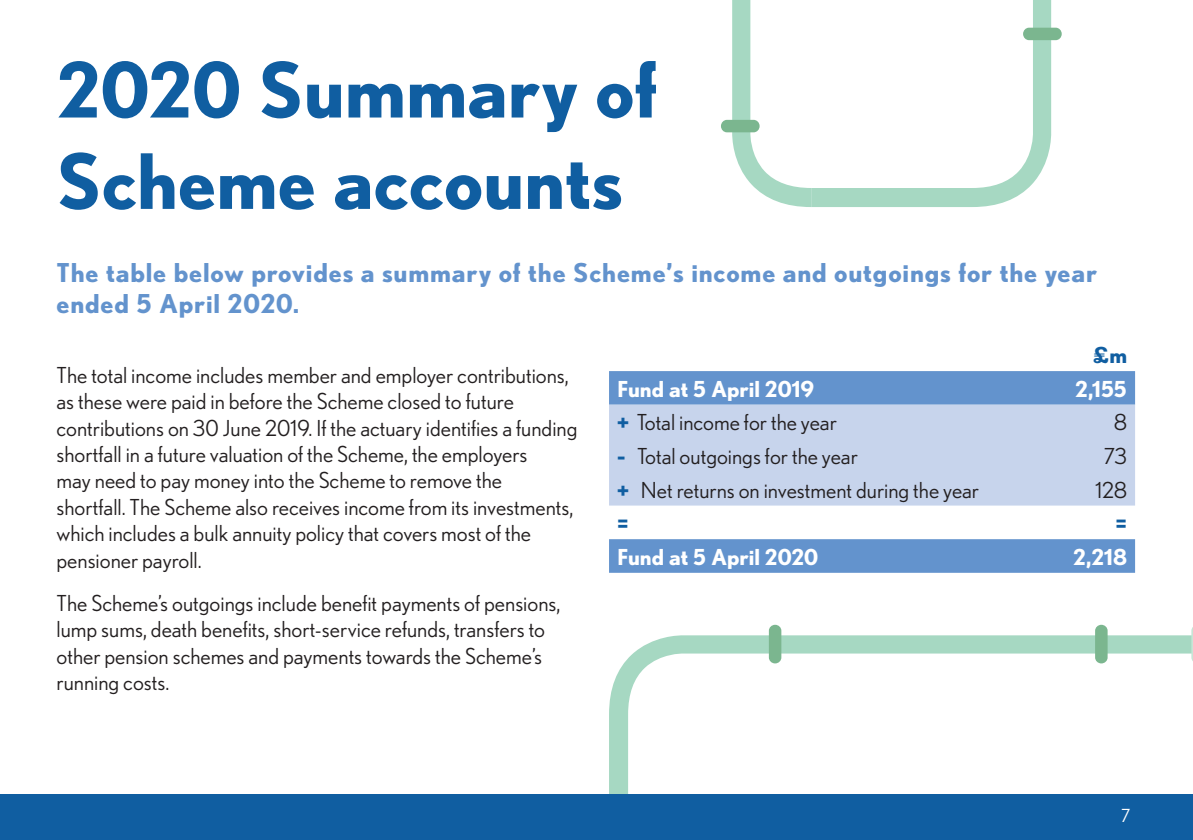
<style>
.page{position:relative;width:1193px;height:840px;background:#fff}
.page>*{position:absolute;margin:0;border:0;box-sizing:border-box;transform-origin:0 0}
.t1{font:700 76px/91.4px "Nobel";color:#105ea1}
.t2{font:700 26px/31.2px "Nobel";letter-spacing:.03em;color:#6393cd}
.t3{font:22px/26.4px "Nobel";color:#231f20}
.t4{font:700 22px "Nobel";color:#fff}
.t5{font:700 22px "Nobel";color:#105ea1}
.t6{font:18px "Nobel";color:#fff}
.s1{font-weight:700;color:#105ea1}
</style>
<div class="page">
<svg style="left:609px;top:635px;width:581px;height:159px"></svg>
<svg style="left:1190px;top:629px;width:2px;height:31px"></svg>
<div style="left:768px;top:624px;width:13px;height:39px;background:#7bb68f;border-radius:6px"></div>
<div style="left:0;top:794px;width:1192px;height:46px;background:#105ea1"></div>
<div style="left:609px;top:371px;width:525px;height:33px;background:#6393cd"></div>
<div style="left:609px;top:404px;width:525px;height:101px;background:#c7d4ec"></div>
<div style="left:609px;top:539px;width:525px;height:33px;background:#6393cd"></div>
<svg style="left:811px;top:0;width:239px;height:207px"></svg>
<div style="left:1022px;top:28px;width:39px;height:12px;background:#7bb68f;border-radius:6px"></div>
<div style="left:1094px;top:624px;width:13px;height:39px;background:#7bb68f;border-radius:6px"></div>
<svg style="left:732px;top:0;width:79px;height:207px"></svg>
<div style="left:720px;top:120px;width:39px;height:12px;background:#7bb68f;border-radius:6px"></div>
<h1 class="t1" style="left:57px;top:43px;width:602px">2020 Summary of<br>Scheme accounts</h1>
<p class="t2" style="left:56px;top:256px;width:1041px">The table below provides a summary of the Scheme’s income and outgoings for the year ended 5 April 2020.</p>
<p class="t3" style="left:56px;top:361px;width:522px">The total income includes member and employer contributions, as these were paid in before the Scheme closed to future contributions on 30 June 2019. If the actuary identifies a funding shortfall in a future valuation of the Scheme, the employers<br>may need to pay money into the Scheme to remove the<br>shortfall. The Scheme also receives income from its investments, which includes a bulk annuity policy that covers most of the pensioner payroll.</p>
<p class="t3" style="left:56px;top:589px;width:505px">The Scheme’s outgoings include benefit payments of pensions, lump sums, death benefits, short-service refunds, transfers to other pension schemes and payments towards the Scheme’s running costs.</p>
<p class="t5" style="left:1092px;top:342px;width:36px">£m</p>
<p class="t4" style="left:617px;top:375px;width:198px">Fund at 5 April 2019</p>
<p class="t4" style="left:1074px;top:375px;width:53px">2,155</p>
<p class="t3" style="left:617px;top:409px;width:221px"><span class="s1">+</span> Total income for the year</p>
<p class="t3" style="left:1113px;top:409px;width:15px">8</p>
<p class="t3" style="left:617px;top:442px;width:242px"><span class="s1">-</span> Total outgoings for the year</p>
<p class="t3" style="left:1103px;top:442px;width:25px">73</p>
<p class="t3" style="left:617px;top:476px;width:363px"><span class="s1">+</span> Net returns on investment during the year</p>
<p class="t3" style="left:1095px;top:476px;width:33px">128</p>
<p class="t5" style="left:617px;top:510px;width:13px">=</p>
<p class="t5" style="left:1115px;top:510px;width:13px">=</p>
<p class="t4" style="left:617px;top:543px;width:203px">Fund at 5 April 2020</p>
<p class="t4" style="left:1072px;top:543px;width:55px">2,218</p>
<p class="t6" style="left:1120px;top:805px;width:11px">7</p>
</div>
